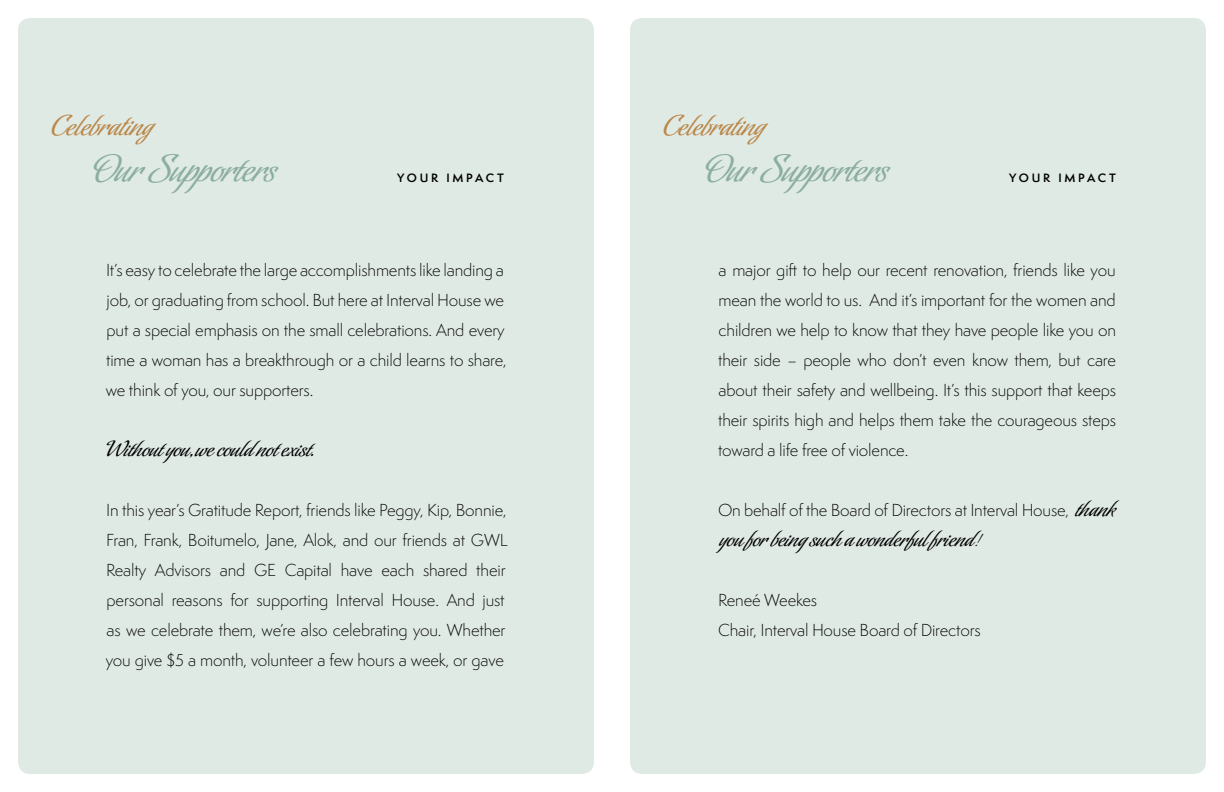
<style>
.page{position:relative;width:1224px;height:792px;background:#fff}
.page>*{position:absolute;margin:0;border:0;box-sizing:border-box;transform-origin:0 0}
.t1{font:34px "Sinfonieta";letter-spacing:-.02em;color:#8baea1}
.t2{font:26.1px "Sinfonieta";letter-spacing:-.02em;color:#ba8748}
.t3{font:20px "Sinfonieta";letter-spacing:-.01em;color:#000}
.t4{font:300 16px/30px "Semplicita Pro";letter-spacing:-.01em;color:#000}
.t5{font:600 11.2px "Semplicita Pro";letter-spacing:.25em;color:#000}
.s1{font-family:"Sinfonieta";font-weight:400;font-size:20px}
.s2{font-family:"Semplicita Pro";font-weight:300;font-style:italic;font-size:16px}
</style>
<div class="page">
<div style="left:630px;top:18px;width:576px;height:756px;background:#e0eae5;border-radius:12px"></div>
<div style="left:18px;top:18px;width:576px;height:756px;background:#e0eae5;border-radius:12px"></div>
<h2 class="t2" style="left:51px;top:109px;width:104px">Celebrating</h2>
<h2 class="t2" style="left:663px;top:109px;width:104px">Celebrating</h2>
<h1 class="t1" style="left:92px;top:148px;width:187px">Our Supporters</h1>
<p class="t5" style="left:397px;top:170px;width:108px">YOUR IMPAC T</p>
<h1 class="t1" style="left:704px;top:148px;width:187px">Our Supporters</h1>
<p class="t5" style="left:1009px;top:170px;width:108px">YOUR IMPAC T</p>
<p class="t4" style="left:106px;top:255px;width:402px">It’s easy to celebrate the large accomplishments like landing a job, or graduating from school. But here at Interval House we put a special emphasis on the small celebrations. And every time a woman has a breakthrough or a child learns to share, we think of you, our supporters.</p>
<p class="t3" style="left:107px;top:436px;width:210px">Without you, we could not exist.</p>
<p class="t4" style="left:106px;top:495px;width:404px">In this year’s Gratitude Report, friends like Peggy, Kip, Bonnie, Fran, Frank, Boitumelo, Jane, Alok, and our friends at GWL Realty Advisors and GE Capital have each shared their personal reasons for supporting Interval House. And just as we celebrate them, we’re also celebrating you. Whether you give $5 a month, volunteer a few hours a week, or gave</p>
<p class="t4" style="left:718px;top:255px;width:400px;text-align:justify">a major gift to help our recent renovation, friends like you mean the world to us. And it’s important for the women and children we help to know that they have people like you on their side – people who don’t even know them, but care about their safety and wellbeing. It’s this support that keeps their spirits high and helps them take the courageous steps toward a life free of violence.</p>
<p class="t4" style="left:718px;top:495px;width:399px">On behalf of the Board of Directors at Interval House, <span class="s1">thank</span></p>
<p class="t3" style="left:720px;top:526px;width:272px">you for being such a wonderful friend<span class="s2">!</span></p>
<p class="t4" style="left:718px;top:585px;width:264px">Reneé Weekes<br>Chair, Interval House Board of Directors</p>
</div>
